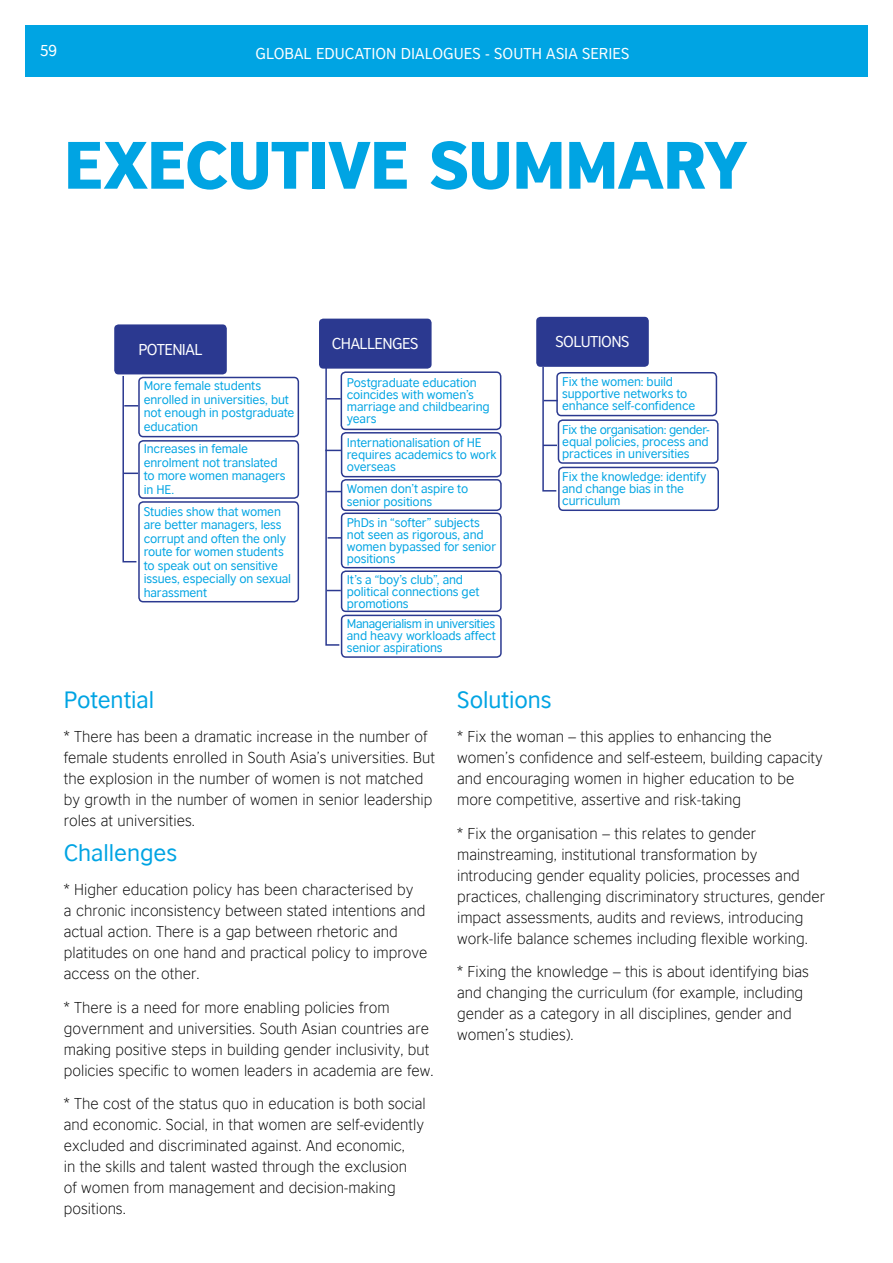
<style>
.page{position:relative;width:893px;height:1263px;background:#fff}
.page>*{position:absolute;margin:0;border:0;box-sizing:border-box;transform-origin:0 0}
.t1{font:900 63px "British Council Sans";letter-spacing:-.015em;color:#00a4e3}
.t2{font:22.5px "British Council Sans";color:#00a4e3}
.t3{font:300 15px/21px "British Council Sans";color:#000}
.t4{font:15px "British Council Sans";letter-spacing:-.03em;color:#fff}
.t5{font:12px/12px "British Council Sans";letter-spacing:-.015em;color:#00a4e3}
</style>
<div class="page">
<div style="left:25px;top:25px;width:842px;height:52px;background:#00a4e3"></div>
<div style="left:114px;top:324px;width:113px;height:50px;background:#2b3990;border-radius:4px"></div>
<div style="left:319px;top:319px;width:113px;height:50px;background:#2b3990;border-radius:4px"></div>
<div style="left:536px;top:317px;width:113px;height:50px;background:#2b3990;border-radius:4px"></div>
<div style="left:138px;top:377px;width:161px;height:60px;border:2px solid #2b3990;border-radius:4px"></div>
<div style="left:341px;top:371px;width:160px;height:59px;border:2px solid #2b3990;border-radius:4px"></div>
<div style="left:556px;top:372px;width:161px;height:44px;border:2px solid #2b3990;border-radius:4px"></div>
<div style="left:558px;top:467px;width:161px;height:44px;border:2px solid #2b3990;border-radius:4px"></div>
<div style="left:558px;top:419px;width:161px;height:45px;border:2px solid #2b3990;border-radius:4px"></div>
<div style="left:341px;top:432px;width:161px;height:45px;border:2px solid #2b3990;border-radius:4px"></div>
<div style="left:341px;top:479px;width:161px;height:32px;border:2px solid #2b3990;border-radius:4px"></div>
<div style="left:341px;top:512px;width:161px;height:56px;border:2px solid #2b3990;border-radius:4px"></div>
<div style="left:341px;top:570px;width:161px;height:42px;border:2px solid #2b3990;border-radius:4px"></div>
<div style="left:341px;top:615px;width:161px;height:43px;border:2px solid #2b3990;border-radius:4px"></div>
<div style="left:138px;top:440px;width:161px;height:59px;border:2px solid #2b3990;border-radius:4px"></div>
<div style="left:138px;top:501px;width:161px;height:101px;border:2px solid #2b3990;border-radius:4px"></div>
<svg style="left:122px;top:374px;width:16px;height:189px"></svg>
<svg style="left:325px;top:368px;width:17px;height:278px"></svg>
<svg style="left:542px;top:366px;width:16px;height:126px"></svg>
<p class="t4" style="left:40px;top:41px;width:19px">59</p>
<p class="t4" style="left:256px;top:44px;width:21px">Global</p>
<p class="t4" style="left:316px;top:44px;width:19px">Education</p>
<p class="t4" style="left:401px;top:44px;width:10px">dialogues</p>
<p class="t4" style="left:485px;top:44px;width:28px">- South</p>
<p class="t4" style="left:546px;top:44px;width:18px">Asia</p>
<p class="t4" style="left:582px;top:44px;width:9px">series</p>
<h1 class="t1" style="left:64px;top:123px;width:39px">EXECUTIVE</h1>
<h1 class="t1" style="left:429px;top:123px;width:275px">SUMMARY</h1>
<p class="t4" style="left:138px;top:340px;width:18px">Potenial</p>
<p class="t5" style="left:144px;top:379px;width:152px;line-height:13.5px">More female students enrolled in universities, but not enough in postgraduate education</p>
<p class="t5" style="left:144px;top:442px;width:143px;line-height:13.5px">Increases in female enrolment not translated to more women managers in HE.</p>
<p class="t5" style="left:144px;top:504px;width:149px;line-height:13.5px">Studies show that women are better managers, less corrupt and often the only route for women students to speak out on sensitive issues, especially on sexual harassment</p>
<p class="t4" style="left:332px;top:334px;width:10px">challeng</p>
<p class="t4" style="left:402px;top:334px;width:17px">Es</p>
<p class="t4" style="left:556px;top:333px;width:27px">SOlutions</p>
<p class="t5" style="left:347px;top:376px;width:144px">Postgraduate education coincides with women’s marriage and childbearing years</p>
<p class="t5" style="left:347px;top:436px;width:151px">Internationalisation of HE requires academics to work overseas</p>
<p class="t5" style="left:347px;top:481px;width:123px;line-height:13.5px">Women don’t aspire to senior positions</p>
<p class="t5" style="left:347px;top:516px;width:151px">PhDs in “softer” subjects not seen as rigorous, and women bypassed for senior positions</p>
<p class="t5" style="left:347px;top:573px;width:134px">It’s a “boy’s club”, and political connections get promotions</p>
<p class="t5" style="left:347px;top:617px;width:151px;text-align:justify">Managerialism in universities and heavy workloads affect senior aspirations</p>
<p class="t5" style="left:562px;top:375px;width:135px">Fix the women: build supportive networks to enhance self-confidence</p>
<p class="t5" style="left:562px;top:424px;width:149px;text-align:justify">Fix the organisation: gender&shy;equal policies, process and practices in universities</p>
<p class="t5" style="left:562px;top:470px;width:146px">Fix the knowledge: identify and change bias in the curriculum</p>
<h2 class="t2" style="left:64px;top:686px;width:92px">Potential</h2>
<p class="t3" style="left:64px;top:726px;width:373px">* There has been a dramatic increase in the number of female students enrolled in South Asia’s universities. But the explosion in the number of women is not matched by growth in the number of women in senior leadership roles at universities.</p>
<h2 class="t2" style="left:64px;top:839px;width:115px">Challenges</h2>
<p class="t3" style="left:64px;top:879px;width:365px">* Higher education policy has been characterised by<br>a chronic inconsistency between stated intentions and actual action. There is a gap between rhetoric and platitudes on one hand and practical policy to improve access on the other.</p>
<p class="t3" style="left:64px;top:996px;width:371px">* There is a need for more enabling policies from government and universities. South Asian countries are making positive steps in building gender inclusivity, but policies specific to women leaders in academia are few.</p>
<p class="t3" style="left:64px;top:1093px;width:364px">* The cost of the status quo in education is both social and economic. Social, in that women are self-evidently excluded and discriminated against. And economic,<br>in the skills and talent wasted through the exclusion<br>of women from management and decision-making positions.</p>
<h2 class="t2" style="left:457px;top:686px;width:96px">Solutions</h2>
<p class="t3" style="left:457px;top:726px;width:367px">* Fix the woman – this applies to enhancing the women’s confidence and self-esteem, building capacity and encouraging women in higher education to be more competitive, assertive and risk-taking</p>
<p class="t3" style="left:457px;top:822px;width:370px">* Fix the organisation – this relates to gender mainstreaming, institutional transformation by introducing gender equality policies, processes and practices, challenging discriminatory structures, gender impact assessments, audits and reviews, introducing work-life balance schemes including flexible working.</p>
<p class="t3" style="left:457px;top:961px;width:353px">* Fixing the knowledge – this is about identifying bias and changing the curriculum (for example, including gender as a category in all disciplines, gender and women’s studies).</p>
</div>
